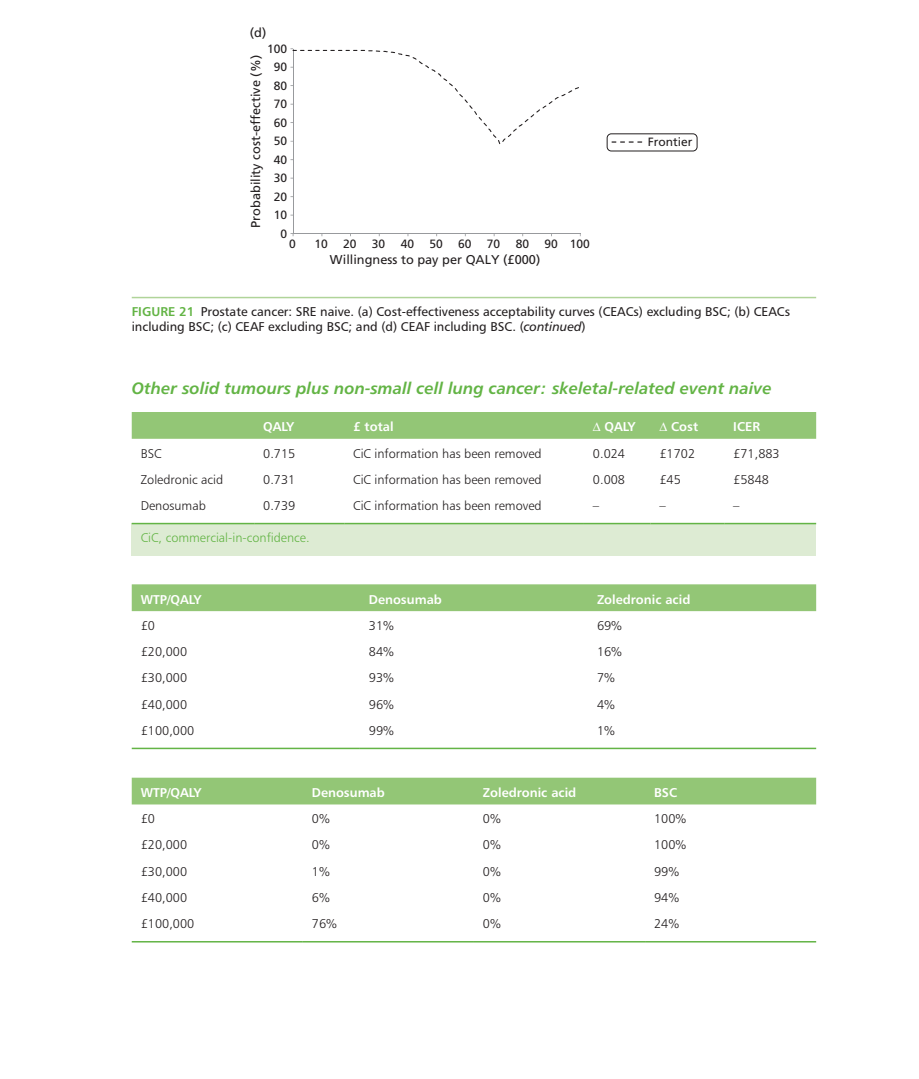
<style>
.page{position:relative;width:919px;height:1079px;background:#fff}
.page>*{position:absolute;margin:0;border:0;box-sizing:border-box;transform-origin:0 0}
._5_3_B_head__Heading{font:16.5px "Humanist 777 BT Bold Italic B";color:#63b445}
._7_2_Table_text__Tab{font:12.75px "Humanist 777 BT Light B";color:#231f20}
._8_1_Figure_legend{font:12.75px/15px "Humanist 777 BT Roman B";color:#231f20}
._7_10_Table_head__Ta{font:12.75px "Humanist 777 BT Bold B";color:#fff}
.t1{font:12.75px "Frutiger";color:#231f20}
._7_5_Table__notes{font:12.75px "Humanist 777 BT Light B";color:#63b445}
.t2{font:12px "Frutiger";color:#231f20}
.s1{font-family:"Humanist 777 BT Bold B";color:#63b445}
.s2{font-family:"Humanist 777 BT Italic B"}
</style>
<div class="page">
<hr style="left:132px;top:297px;width:684px;height:1px;background:#b0d499">
<hr style="left:292px;top:49px;width:1px;height:184px;background:#989a9d">
<hr style="left:293px;top:233px;width:287px;height:1px;background:#989a9d">
<svg style="left:290px;top:48px;width:289px;height:96px"></svg>
<svg style="left:611px;top:141px;width:31px;height:2px"></svg>
<div style="left:606px;top:133px;width:91px;height:18px;border:1px solid #231f20;border-radius:4px"></div>
<div style="left:132px;top:412px;width:684px;height:27px;background:#93c676"></div>
<div style="left:132px;top:523px;width:684px;height:32px;background:#ddebd3"></div>
<hr style="left:132px;top:523px;width:122px;height:1px;background:#63b445">
<hr style="left:254px;top:523px;width:90px;height:1px;background:#63b445">
<hr style="left:344px;top:523px;width:240px;height:1px;background:#63b445">
<hr style="left:584px;top:523px;width:66px;height:1px;background:#63b445">
<hr style="left:650px;top:523px;width:74px;height:1px;background:#63b445">
<hr style="left:724px;top:523px;width:92px;height:1px;background:#63b445">
<div style="left:132px;top:584px;width:684px;height:27px;background:#93c676"></div>
<hr style="left:132px;top:747px;width:228px;height:2px;background:#63b445">
<hr style="left:360px;top:747px;width:228px;height:2px;background:#63b445">
<hr style="left:588px;top:747px;width:228px;height:2px;background:#63b445">
<div style="left:132px;top:777px;width:684px;height:27px;background:#93c676"></div>
<hr style="left:132px;top:940px;width:171px;height:2px;background:#63b445">
<hr style="left:303px;top:940px;width:171px;height:2px;background:#63b445">
<hr style="left:474px;top:940px;width:171px;height:2px;background:#63b445">
<hr style="left:645px;top:940px;width:171px;height:2px;background:#63b445">
<p class="t1" style="left:250px;top:25px;width:18px">(d)</p>
<p class="t2" style="left:267px;top:42px;width:22px">100</p>
<p class="t1" style="left:248px;top:228px;width:174px;rotate:-90deg">Probability cost-effective (%)</p>
<p class="t2" style="left:274px;top:60px;width:15px">90</p>
<p class="t2" style="left:274px;top:79px;width:15px">80</p>
<p class="t2" style="left:274px;top:97px;width:15px">70</p>
<p class="t2" style="left:274px;top:116px;width:15px">60</p>
<p class="t2" style="left:274px;top:134px;width:15px">50</p>
<p class="t2" style="left:274px;top:153px;width:15px">40</p>
<p class="t2" style="left:274px;top:171px;width:15px">30</p>
<p class="t2" style="left:274px;top:190px;width:15px">20</p>
<p class="t2" style="left:274px;top:208px;width:15px">10</p>
<p class="t2" style="left:280px;top:226px;width:8px">0</p>
<p class="t2" style="left:289px;top:237px;width:8px">0</p>
<p class="t2" style="left:314px;top:237px;width:15px">10</p>
<p class="t2" style="left:343px;top:237px;width:15px">20</p>
<p class="t2" style="left:372px;top:237px;width:15px">30</p>
<p class="t2" style="left:400px;top:237px;width:15px">40</p>
<p class="t2" style="left:429px;top:237px;width:15px">50</p>
<p class="t1" style="left:330px;top:252px;width:212px">Willingness to pay per QALY (£000)</p>
<p class="t2" style="left:458px;top:237px;width:15px">60</p>
<p class="t2" style="left:487px;top:237px;width:15px">70</p>
<p class="t2" style="left:515px;top:237px;width:15px">80</p>
<p class="t2" style="left:544px;top:237px;width:47px">90 100</p>
<p class="t2" style="left:647px;top:135px;width:46px">Frontier</p>
<p class="_8_1_Figure_legend" style="left:132px;top:304px;width:659px"><span class="s1">FIGURE 21</span> Prostate cancer: SRE naive. (a) Cost-effectiveness acceptability curves (CEACs) excluding BSC; (b) CEACs including BSC; (c) CEAF excluding BSC; and (d) CEAF including BSC. (<span class="s2">continued</span>)</p>
<p class="_5_3_B_head__Heading" style="left:132px;top:377px;width:641px">Other solid tumours plus non-small cell lung cancer: skeletal-related event naive</p>
<p class="_7_10_Table_head__Ta" style="left:263px;top:419px;width:32px">QALY</p>
<p class="_7_10_Table_head__Ta" style="left:353px;top:419px;width:42px">£ total</p>
<p class="_7_10_Table_head__Ta" style="left:593px;top:419px;width:44px">∆ QALY</p>
<p class="_7_10_Table_head__Ta" style="left:659px;top:419px;width:40px">∆ Cost</p>
<p class="_7_10_Table_head__Ta" style="left:733px;top:419px;width:28px">ICER</p>
<p class="_7_2_Table_text__Tab" style="left:141px;top:445px;width:22px">BSC</p>
<p class="_7_2_Table_text__Tab" style="left:263px;top:445px;width:34px">0.715</p>
<p class="_7_2_Table_text__Tab" style="left:353px;top:445px;width:190px">CiC information has been removed</p>
<p class="_7_2_Table_text__Tab" style="left:593px;top:445px;width:34px">0.024</p>
<p class="_7_2_Table_text__Tab" style="left:659px;top:445px;width:37px">£1702</p>
<p class="_7_2_Table_text__Tab" style="left:733px;top:445px;width:48px">£71,883</p>
<p class="_7_2_Table_text__Tab" style="left:141px;top:471px;width:84px">Zoledronic acid</p>
<p class="_7_2_Table_text__Tab" style="left:263px;top:471px;width:34px">0.731</p>
<p class="_7_2_Table_text__Tab" style="left:353px;top:471px;width:190px">CiC information has been removed</p>
<p class="_7_2_Table_text__Tab" style="left:593px;top:471px;width:34px">0.008</p>
<p class="_7_2_Table_text__Tab" style="left:659px;top:471px;width:23px">£45</p>
<p class="_7_2_Table_text__Tab" style="left:733px;top:471px;width:37px">£5848</p>
<p class="_7_2_Table_text__Tab" style="left:141px;top:497px;width:67px">Denosumab</p>
<p class="_7_2_Table_text__Tab" style="left:263px;top:497px;width:34px">0.739</p>
<p class="_7_2_Table_text__Tab" style="left:353px;top:497px;width:190px">CiC information has been removed</p>
<p class="_7_2_Table_text__Tab" style="left:593px;top:497px;width:8px">–</p>
<p class="_7_2_Table_text__Tab" style="left:659px;top:497px;width:8px">–</p>
<p class="_7_2_Table_text__Tab" style="left:733px;top:497px;width:8px">–</p>
<p class="_7_5_Table__notes" style="left:141px;top:530px;width:170px">CiC, commercial-in-confidence.</p>
<p class="_7_10_Table_head__Ta" style="left:141px;top:591px;width:62px">WTP/QALY</p>
<p class="_7_10_Table_head__Ta" style="left:369px;top:591px;width:75px">Denosumab</p>
<p class="_7_10_Table_head__Ta" style="left:597px;top:591px;width:95px">Zoledronic acid</p>
<p class="_7_2_Table_text__Tab" style="left:141px;top:617px;width:16px">£0</p>
<p class="_7_2_Table_text__Tab" style="left:369px;top:617px;width:26px">31%</p>
<p class="_7_2_Table_text__Tab" style="left:597px;top:617px;width:26px">69%</p>
<p class="_7_2_Table_text__Tab" style="left:141px;top:643px;width:48px">£20,000</p>
<p class="_7_2_Table_text__Tab" style="left:369px;top:643px;width:26px">84%</p>
<p class="_7_2_Table_text__Tab" style="left:597px;top:643px;width:26px">16%</p>
<p class="_7_2_Table_text__Tab" style="left:141px;top:670px;width:48px">£30,000</p>
<p class="_7_2_Table_text__Tab" style="left:369px;top:670px;width:26px">93%</p>
<p class="_7_2_Table_text__Tab" style="left:597px;top:670px;width:19px">7%</p>
<p class="_7_2_Table_text__Tab" style="left:141px;top:696px;width:48px">£40,000</p>
<p class="_7_2_Table_text__Tab" style="left:369px;top:696px;width:26px">96%</p>
<p class="_7_2_Table_text__Tab" style="left:597px;top:696px;width:19px">4%</p>
<p class="_7_2_Table_text__Tab" style="left:141px;top:722px;width:55px">£100,000</p>
<p class="_7_2_Table_text__Tab" style="left:369px;top:722px;width:26px">99%</p>
<p class="_7_2_Table_text__Tab" style="left:597px;top:722px;width:19px">1%</p>
<p class="_7_10_Table_head__Ta" style="left:141px;top:784px;width:62px">WTP/QALY</p>
<p class="_7_10_Table_head__Ta" style="left:312px;top:784px;width:75px">Denosumab</p>
<p class="_7_10_Table_head__Ta" style="left:483px;top:784px;width:95px">Zoledronic acid</p>
<p class="_7_10_Table_head__Ta" style="left:654px;top:784px;width:25px">BSC</p>
<p class="_7_2_Table_text__Tab" style="left:141px;top:810px;width:16px">£0</p>
<p class="_7_2_Table_text__Tab" style="left:312px;top:810px;width:19px">0%</p>
<p class="_7_2_Table_text__Tab" style="left:483px;top:810px;width:19px">0%</p>
<p class="_7_2_Table_text__Tab" style="left:654px;top:810px;width:34px">100%</p>
<p class="_7_2_Table_text__Tab" style="left:141px;top:837px;width:48px">£20,000</p>
<p class="_7_2_Table_text__Tab" style="left:312px;top:837px;width:19px">0%</p>
<p class="_7_2_Table_text__Tab" style="left:483px;top:837px;width:19px">0%</p>
<p class="_7_2_Table_text__Tab" style="left:654px;top:837px;width:34px">100%</p>
<p class="_7_2_Table_text__Tab" style="left:141px;top:863px;width:48px">£30,000</p>
<p class="_7_2_Table_text__Tab" style="left:312px;top:863px;width:19px">1%</p>
<p class="_7_2_Table_text__Tab" style="left:483px;top:863px;width:19px">0%</p>
<p class="_7_2_Table_text__Tab" style="left:654px;top:863px;width:26px">99%</p>
<p class="_7_2_Table_text__Tab" style="left:141px;top:889px;width:48px">£40,000</p>
<p class="_7_2_Table_text__Tab" style="left:312px;top:889px;width:19px">6%</p>
<p class="_7_2_Table_text__Tab" style="left:483px;top:889px;width:19px">0%</p>
<p class="_7_2_Table_text__Tab" style="left:654px;top:889px;width:26px">94%</p>
<p class="_7_2_Table_text__Tab" style="left:141px;top:915px;width:55px">£100,000</p>
<p class="_7_2_Table_text__Tab" style="left:312px;top:915px;width:26px">76%</p>
<p class="_7_2_Table_text__Tab" style="left:483px;top:915px;width:19px">0%</p>
<p class="_7_2_Table_text__Tab" style="left:654px;top:915px;width:26px">24%</p>
</div>
